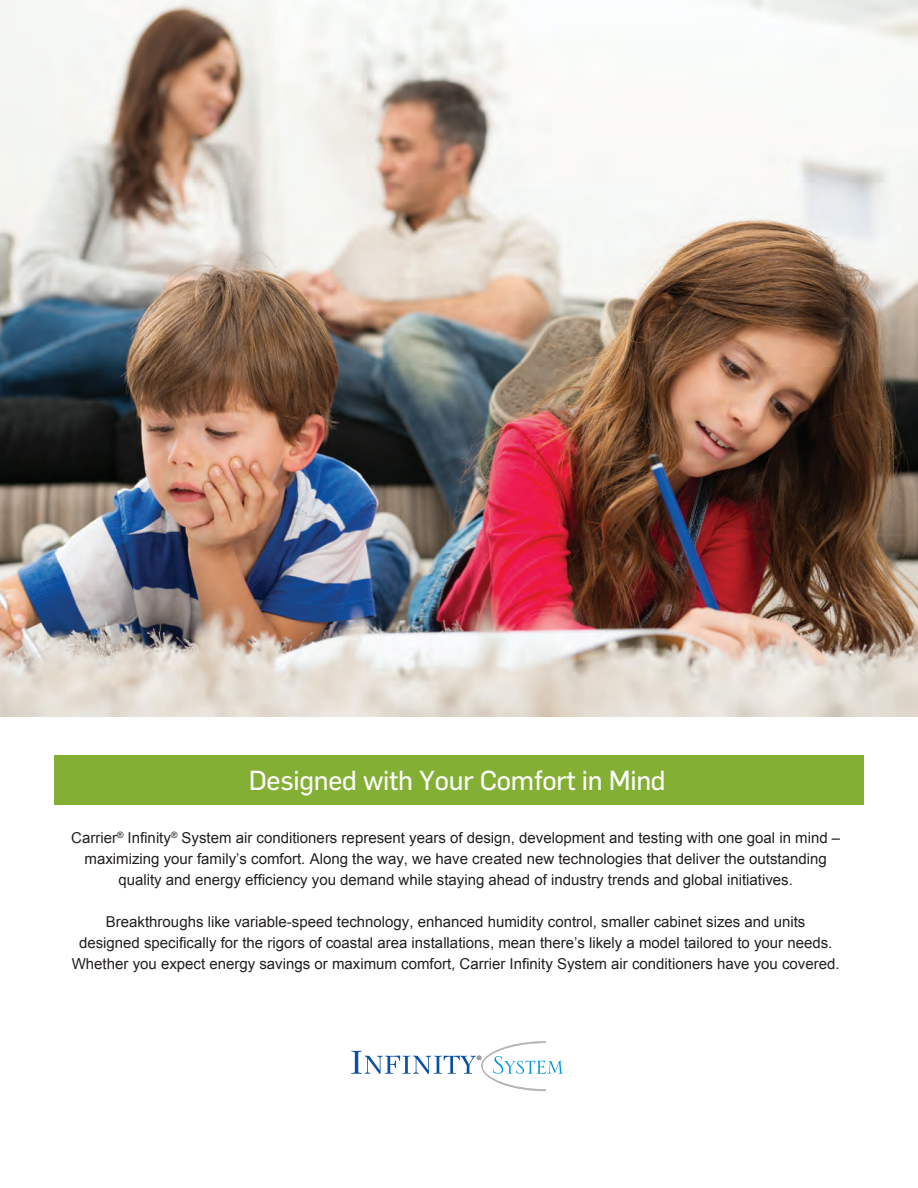
<style>
.page{position:relative;width:918px;height:1188px;background:#fff}
.page>*{position:absolute;margin:0;border:0;box-sizing:border-box;transform-origin:0 0}
.t1{font:27px "Flama Basic";letter-spacing:-.01em;color:#fff}
.t2{font:15px/21px "Arial";color:#231f20;text-align:center}
.t3{font:500 6px "Helvetica Neue";color:#231f20}
</style>
<div class="page">
<div style="left:54px;top:755px;width:810px;height:50px;background:#83b034"></div>
<img style="left:0;top:0;width:918px;height:716px">
<svg style="left:351px;top:1041px;width:212px;height:50px"></svg>
<p class="t1" style="left:249px;top:761px;width:419px">Designed with Your Comfort in Mind</p>
<p class="t2" style="left:71px;top:827px;width:771px">Carrier<sup>®</sup> Infinity<sup>®</sup> System air conditioners represent years of design, development and testing with one goal in mind – maximizing your family’s comfort. Along the way, we have created new technologies that deliver the outstanding quality and energy efficiency you demand while staying ahead of industry trends and global initiatives.</p>
<p class="t2" style="left:72px;top:911px;width:769px">Breakthroughs like variable-speed technology, enhanced humidity control, smaller cabinet sizes and units<br>designed specifically for the rigors of coastal area installations, mean there’s likely a model tailored to your needs.<br>Whether you expect energy savings or maximum comfort, Carrier Infinity System air conditioners have you covered.</p>
<p class="t3" style="left:477px;top:1053px;width:6px">®</p>
</div>
